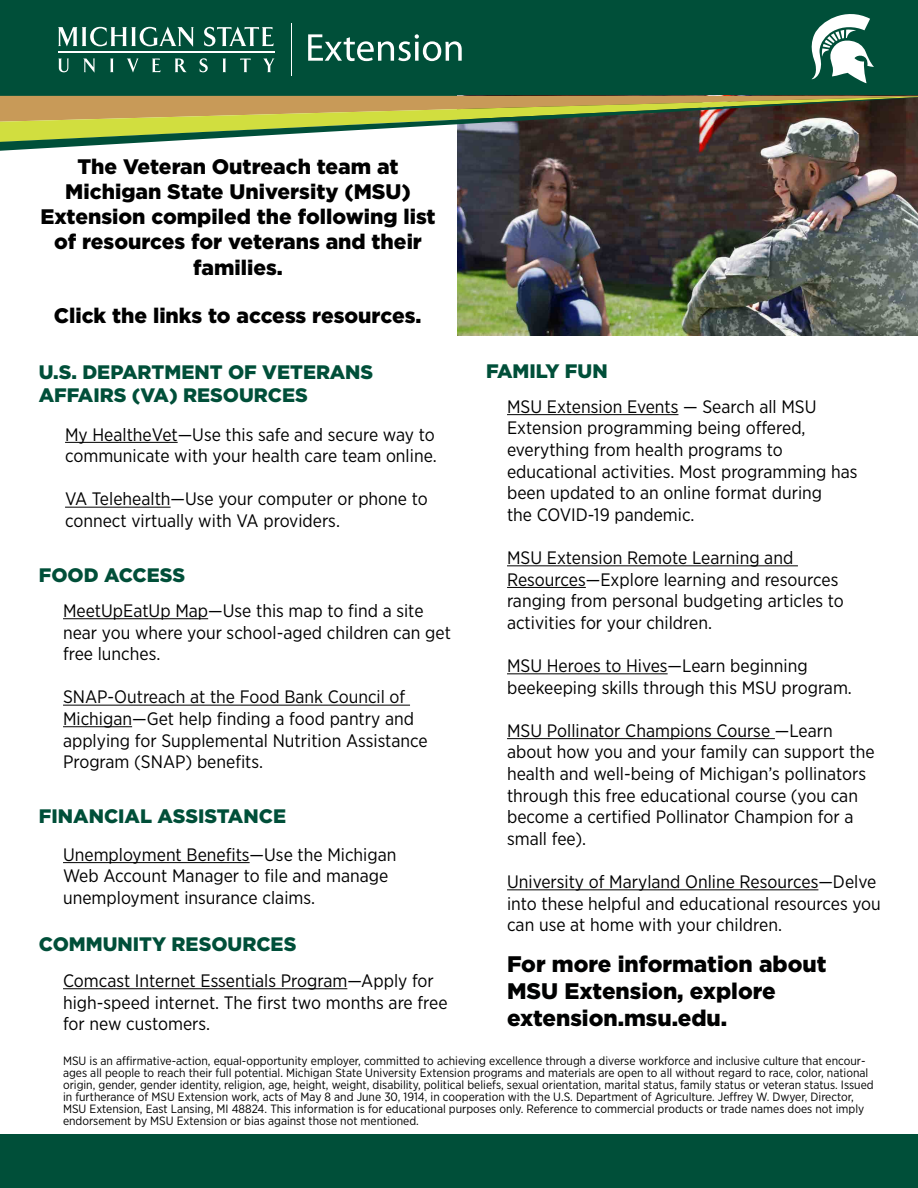
<style>
.page{position:relative;width:918px;height:1188px;background:#fff}
.page>*{position:absolute;margin:0;border:0;box-sizing:border-box;transform-origin:0 0}
.Heading_3{font:900 22.5px/27px "Gotham";color:#000101}
.Heading_1{font:900 21px/25.2px "Gotham";color:#000;text-align:center}
.t1{font:900 19.5px/23.4px "Gotham";color:#004f39}
.Hyperlink{font:18px/21.6px "Gotham Narrow";color:#000101}
.Paragraph_2{font:12px/12px "Gotham Narrow";color:#000}
.s1{color:#000}
</style>
<div class="page">
<div style="left:0;top:0;width:918px;height:99px;background:#004f39"></div>
<svg style="left:58px;top:59px;width:11px;height:13px"></svg>
<svg style="left:83px;top:59px;width:12px;height:14px"></svg>
<svg style="left:110px;top:59px;width:4px;height:13px"></svg>
<svg style="left:127px;top:59px;width:11px;height:14px"></svg>
<svg style="left:152px;top:59px;width:9px;height:13px"></svg>
<svg style="left:175px;top:59px;width:12px;height:13px"></svg>
<svg style="left:200px;top:58px;width:8px;height:14px"></svg>
<svg style="left:223px;top:59px;width:3px;height:13px"></svg>
<svg style="left:240px;top:59px;width:11px;height:13px"></svg>
<svg style="left:264px;top:59px;width:10px;height:13px"></svg>
<svg style="left:58px;top:27px;width:136px;height:20px"></svg>
<svg style="left:204px;top:27px;width:70px;height:19px"></svg>
<hr style="left:58px;top:51px;width:216px;height:1px;background:#fff">
<svg style="left:308px;top:34px;width:154px;height:27px"></svg>
<hr style="left:291px;top:24px;width:1px;height:52px;background:#fff">
<div style="left:0;top:1134px;width:918px;height:54px;background:#004f39"></div>
<img style="left:458px;top:151px;width:460px;height:184px">
<svg style="left:0;top:96px;width:918px;height:1px"></svg>
<svg style="left:0;top:97px;width:918px;height:54px;background:#928b5b"></svg>
<svg style="left:812px;top:14px;width:62px;height:69px"></svg>
<hr style="left:65px;top:442px;width:113px;height:1px;background:#000">
<hr style="left:65px;top:507px;width:106px;height:1px;background:#000">
<hr style="left:63px;top:618px;width:145px;height:1px;background:#000">
<hr style="left:63px;top:705px;width:347px;height:1px;background:#000">
<hr style="left:63px;top:726px;width:69px;height:1px;background:#000">
<hr style="left:63px;top:862px;width:187px;height:1px;background:#000">
<hr style="left:63px;top:988px;width:284px;height:1px;background:#000">
<hr style="left:507px;top:414px;width:171px;height:1px;background:#000">
<hr style="left:507px;top:565px;width:291px;height:1px;background:#000">
<hr style="left:507px;top:587px;width:79px;height:1px;background:#000">
<hr style="left:507px;top:673px;width:161px;height:1px;background:#000">
<hr style="left:507px;top:738px;width:268px;height:1px;background:#000">
<hr style="left:507px;top:889px;width:311px;height:1px;background:#000">
<p class="Heading_1" style="left:40px;top:154px;width:397px">The Veteran Outreach team at<br>Michigan State University (MSU)<br>Extension compiled the following list of resources for veterans and their families.</p>
<p class="Heading_1" style="left:54px;top:303px;width:369px">Click the links to access resources.</p>
<p class="t1" style="left:486px;top:359px;width:123px">FAMILY FUN</p>
<p class="Hyperlink" style="left:507px;top:395px;width:311px"><span class="s1">MSU Extension Events</span> — Search all MSU<br>Extension programming being offered, everything from health programs to</p>
<p class="Hyperlink" style="left:507px;top:460px;width:352px">educational activities. Most programming has been updated to an online format during</p>
<p class="Hyperlink" style="left:507px;top:503px;width:189px">the COVID-19 pandemic.</p>
<p class="Hyperlink" style="left:507px;top:547px;width:338px"><span class="s1">MSU Extension Remote Learning and Resources</span>—Explore learning and resources ranging from personal budgeting articles to activities for your children.</p>
<p class="Hyperlink" style="left:507px;top:655px;width:346px"><span class="s1">MSU Heroes to Hives</span>—Learn beginning beekeeping skills through this MSU program.</p>
<p class="Hyperlink" style="left:507px;top:719px;width:369px"><span class="s1">MSU Pollinator Champions Course</span> —Learn about how you and your family can support the health and well-being of Michigan’s pollinators through this free educational course (you can become a certified Pollinator Champion for a small fee).</p>
<p class="Hyperlink" style="left:507px;top:871px;width:375px"><span class="s1">University of Maryland Online Resources</span>—Delve into these helpful and educational resources you can use at home with your children.</p>
<p class="Heading_3" style="left:507px;top:951px;width:321px">For more information about<br>MSU Extension, explore extension.msu.edu.</p>
<p class="Paragraph_2" style="left:63px;top:1055px;width:812px">MSU is an affirmative-action, equal-opportunity employer, committed to achieving excellence through a diverse workforce and inclusive culture that encour&shy;ages all people to reach their full potential. Michigan State University Extension programs and materials are open to all without regard to race, color, national origin, gender, gender identity, religion, age, height, weight, disability, political beliefs, sexual orientation, marital status, family status or veteran status. Issued in furtherance of MSU Extension work, acts of May 8 and June 30, 1914, in cooperation with the U.S. Department of Agriculture. Jeffrey W. Dwyer, Director, MSU Extension, East Lansing, MI 48824. This information is for educational purposes only. Reference to commercial products or trade names does not imply endorsement by MSU Extension or bias against those not mentioned.</p>
<p class="t1" style="left:39px;top:360px;width:336px">U.S. DEPARTMENT OF VETERANS<br>AFFAIRS (VA) RESOURCES</p>
<p class="Hyperlink" style="left:65px;top:423px;width:373px"><span class="s1">My HealtheVet</span>—Use this safe and secure way to communicate with your health care team online.</p>
<p class="Hyperlink" style="left:65px;top:488px;width:364px"><span class="s1">VA Telehealth</span>—Use your computer or phone to connect virtually with VA providers.</p>
<p class="t1" style="left:39px;top:563px;width:148px">FOOD ACCESS</p>
<p class="Hyperlink" style="left:63px;top:599px;width:389px"><span class="s1">MeetUpEatUp Map</span>—Use this map to find a site near you where your school-aged children can get free lunches.</p>
<p class="Hyperlink" style="left:63px;top:686px;width:366px"><span class="s1">SNAP-Outreach at the Food Bank Council of Michigan</span>—Get help finding a food pantry and applying for Supplemental Nutrition Assistance Program (SNAP) benefits.</p>
<p class="t1" style="left:39px;top:804px;width:249px">FINANCIAL ASSISTANCE</p>
<p class="Hyperlink" style="left:63px;top:843px;width:335px"><span class="s1">Unemployment Benefits</span>—Use the Michigan<br>Web Account Manager to file and manage unemployment insurance claims.</p>
<p class="t1" style="left:39px;top:932px;width:259px">COMMUNITY RESOURCES</p>
<p class="Hyperlink" style="left:63px;top:969px;width:386px"><span class="s1">Comcast Internet Essentials Program</span>—Apply for high-speed internet. The first two months are free for new customers.</p>
</div>
